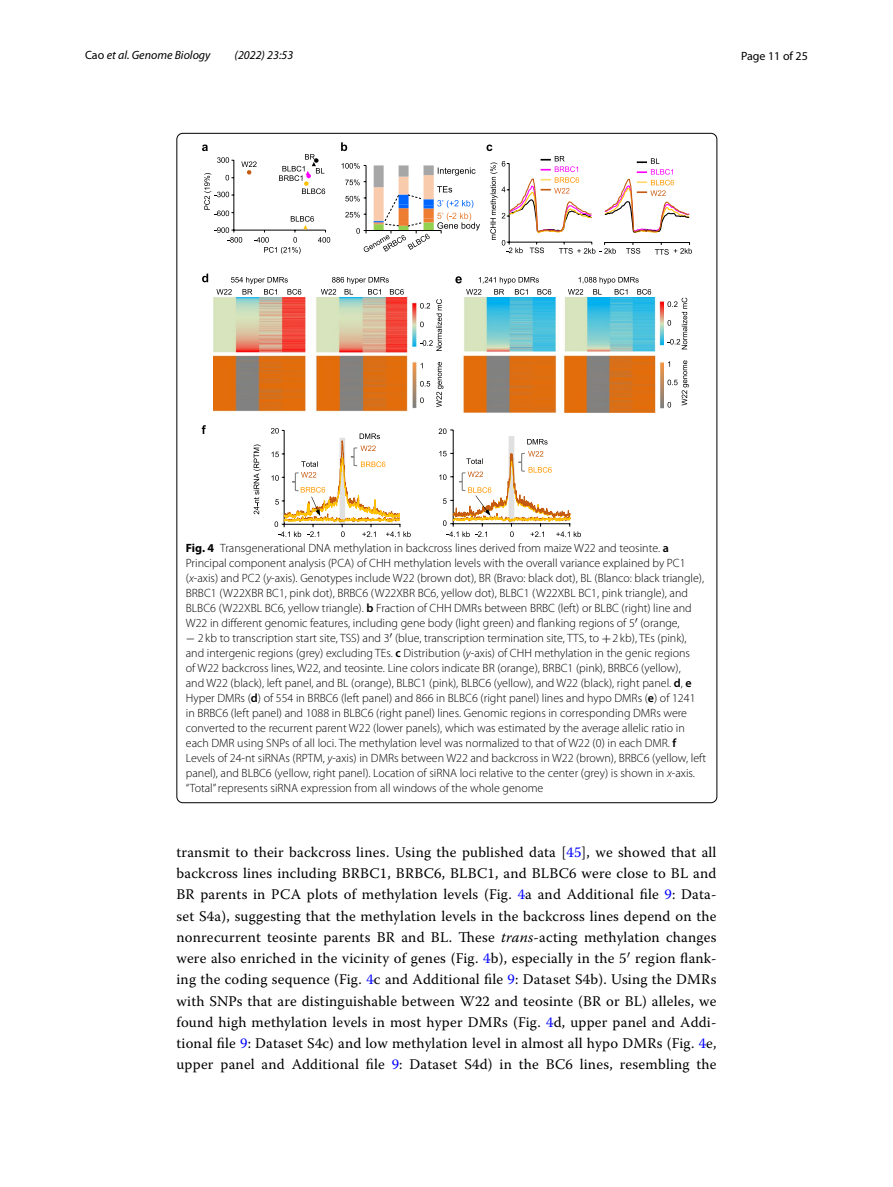
<style>
.page{position:relative;width:893px;height:1187px;background:#fff}
.page>*{position:absolute;margin:0;border:0;box-sizing:border-box;transform-origin:0 0}
.t1{font:14.7px/21.3px "Warnock Pro";letter-spacing:.015em;color:#000;text-align:justify}
.t2{font:300 12px/15px "Myriad Pro";color:#000}
.t3{font:italic 12px "Myriad Pro";color:#000}
.t4{font:12px "Myriad Pro";color:#000}
.s1{font-style:normal}
.s2{font-weight:700}
.s3{font-weight:600}
.s4{font-style:italic}
.s5{font-family:"MTSY";font-weight:400}
.s6{color:#00f}
</style>
<div class="page">
<img style="left:214px;top:297px;width:450px;height:115px">
<hr style="left:234px;top:160px;width:1px;height:70px;background:#000">
<hr style="left:234px;top:230px;width:91px;height:1px;background:#000">
<svg style="left:241px;top:161px;width:16px;height:13px"></svg>
<svg style="left:279px;top:154px;width:46px;height:40px"></svg>
<svg style="left:202px;top:144px;width:6px;height:7px"></svg>
<svg style="left:202px;top:273px;width:6px;height:9px"></svg>
<svg style="left:216px;top:277px;width:85px;height:17px"></svg>
<svg style="left:321px;top:277px;width:83px;height:17px"></svg>
<svg style="left:667px;top:360px;width:22px;height:47px"></svg>
<svg style="left:667px;top:297px;width:20px;height:52px"></svg>
<svg style="left:455px;top:276px;width:96px;height:18px"></svg>
<svg style="left:568px;top:277px;width:83px;height:17px"></svg>
<svg style="left:217px;top:157px;width:17px;height:6px"></svg>
<svg style="left:214px;top:227px;width:28px;height:16px"></svg>
<svg style="left:254px;top:216px;width:76px;height:38px"></svg>
<svg style="left:204px;top:173px;width:30px;height:43px"></svg>
<svg style="left:341px;top:142px;width:6px;height:9px"></svg>
<svg style="left:202px;top:425px;width:4px;height:9px"></svg>
<svg style="left:254px;top:444px;width:7px;height:70px"></svg>
<svg style="left:486px;top:144px;width:206px;height:111px"></svg>
<svg style="left:420px;top:397px;width:4px;height:6px"></svg>
<svg style="left:420px;top:381px;width:10px;height:5px"></svg>
<svg style="left:436px;top:362px;width:7px;height:45px"></svg>
<svg style="left:420px;top:299px;width:22px;height:52px"></svg>
<svg style="left:341px;top:163px;width:139px;height:89px"></svg>
<svg style="left:271px;top:428px;width:140px;height:109px"></svg>
<svg style="left:439px;top:428px;width:142px;height:109px"></svg>
<p class="t3" style="left:85px;top:48px;width:127px"><span class="s1">Cao</span> et al. Genome Biology</p>
<p class="t3" style="left:235px;top:48px;width:60px">(2022) 23:53</p>
<p class="t4" style="left:741px;top:48px;width:68px">Page 11 of 25</p>
<p class="t2" style="left:186px;top:541px;width:522px"><span class="s2">Fig. 4</span> Transgenerational DNA methylation in backcross lines derived from maize W22 and teosinte. <span class="s3">a </span>Principal component analysis (PCA) of CHH methylation levels with the overall variance explained by PC1 (<span class="s4">x</span>-axis) and PC2 (<span class="s4">y</span>-axis). Genotypes include W22 (brown dot), BR (Bravo: black dot), BL (Blanco: black triangle), BRBC1 (W22XBR BC1, pink dot), BRBC6 (W22XBR BC6, yellow dot), BLBC1 (W22XBL BC1, pink triangle), and BLBC6 (W22XBL BC6, yellow triangle). <span class="s3">b</span> Fraction of CHH DMRs between BRBC (left) or BLBC (right) line and W22 in different genomic features, including gene body (light green) and flanking regions of 5 (orange,<br><span class="s5">−</span> 2 kb to transcription start site, TSS) and 3 (blue, transcription termination site, TTS, to <span class="s5">+</span>2 kb), TEs (pink), and intergenic regions (grey) excluding TEs. <span class="s3">c</span> Distribution (<span class="s4">y</span>-axis) of CHH methylation in the genic regions<br>of W22 backcross lines, W22, and teosinte. Line colors indicate BR (orange), BRBC1 (pink), BRBC6 (yellow),<br>and W22 (black), left panel, and BL (orange), BLBC1 (pink), BLBC6 (yellow), and W22 (black), right panel. <span class="s3">d</span>, <span class="s3">e </span>Hyper DMRs (<span class="s3">d</span>) of 554 in BRBC6 (left panel) and 866 in BLBC6 (right panel) lines and hypo DMRs (<span class="s3">e</span>) of 1241 in BRBC6 (left panel) and 1088 in BLBC6 (right panel) lines. Genomic regions in corresponding DMRs were converted to the recurrent parent W22 (lower panels), which was estimated by the average allelic ratio in each DMR using SNPs of all loci. The methylation level was normalized to that of W22 (0) in each DMR. <span class="s3">f </span>Levels of 24-nt siRNAs (RPTM, <span class="s4">y</span>-axis) in DMRs between W22 and backcross in W22 (brown), BRBC6 (yellow, left panel), and BLBC6 (yellow, right panel). Location of siRNA loci relative to the center (grey) is shown in <span class="s4">x</span>-axis. “Total” represents siRNA expression from all windows of the whole genome</p>
<p class="t1" style="left:176px;top:841px;width:542px">transmit to their backcross lines. Using the published data [<span class="s6">45</span>], we showed that all backcross lines including BRBC1, BRBC6, BLBC1, and BLBC6 were close to BL and BR parents in PCA plots of methylation levels (Fig. <span class="s6">4</span>a and Additional file <span class="s6">9</span>: Data&shy;set S4a), suggesting that the methylation levels in the backcross lines depend on the nonrecurrent teosinte parents BR and BL. These <span class="s4">trans</span>-acting methylation changes were also enriched in the vicinity of genes (Fig. <span class="s6">4</span>b), especially in the 5 region flank&shy;ing the coding sequence (Fig. <span class="s6">4</span>c and Additional file <span class="s6">9</span>: Dataset S4b). Using the DMRs with SNPs that are distinguishable between W22 and teosinte (BR or BL) alleles, we found high methylation levels in most hyper DMRs (Fig. <span class="s6">4</span>d, upper panel and Addi&shy;tional file <span class="s6">9</span>: Dataset S4c) and low methylation level in almost all hypo DMRs (Fig. <span class="s6">4</span>e, upper panel and Additional file <span class="s6">9</span>: Dataset S4d) in the BC6 lines, resembling the</p>
</div>
